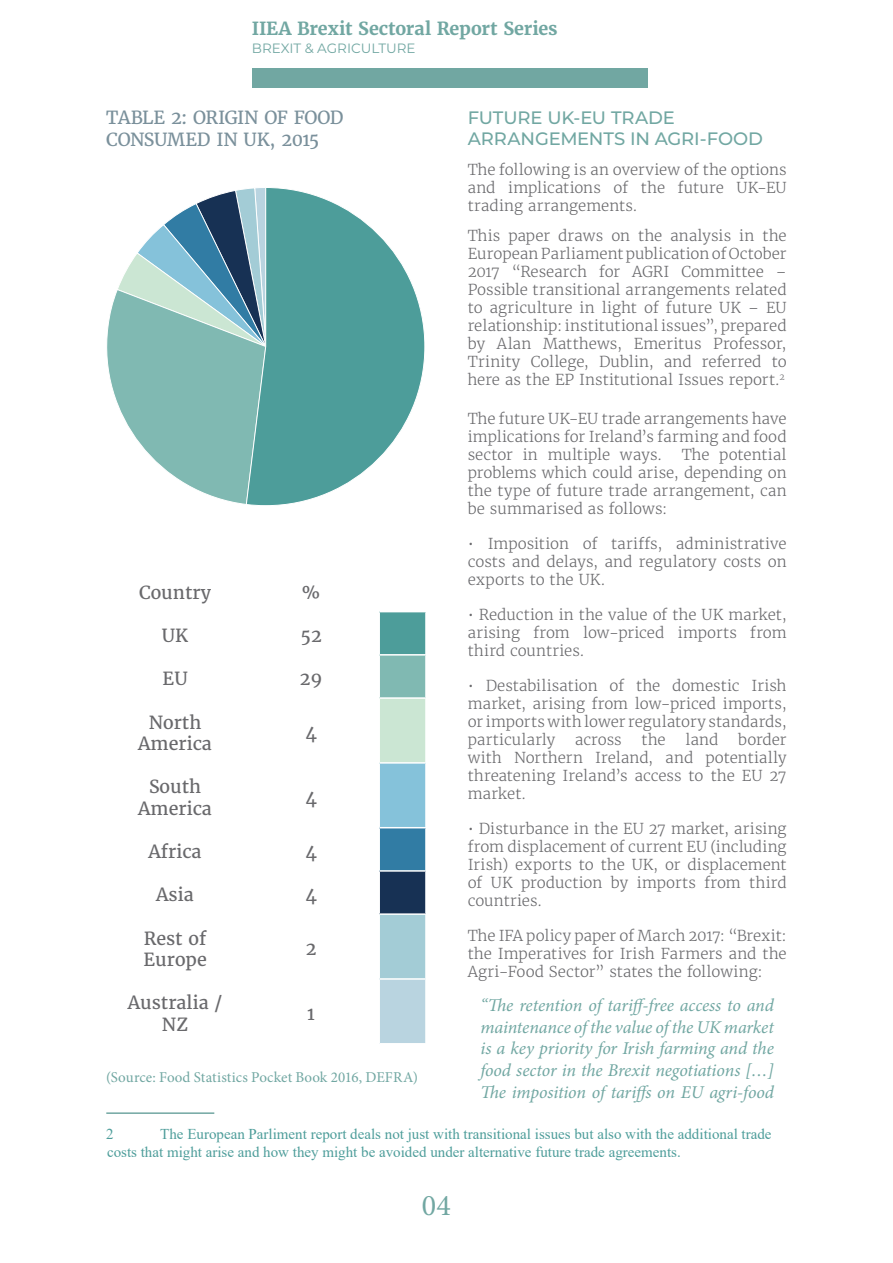
<style>
.page{position:relative;width:893px;height:1263px;background:#fff}
.page>*{position:absolute;margin:0;border:0;box-sizing:border-box;transform-origin:0 0}
.t1{font:30px "Minion Pro";color:#71a7a2}
.indented_qoutes_just{font:italic 18px/21.6px "Minion Pro";letter-spacing:-.01em;color:#71a7a2;text-align:justify}
.t2{font:18px/21.6px "Merriweather";color:#69696c;text-align:center}
.in_text_titles{font:500 18px/21.6px "Montserrat";letter-spacing:-.005em;color:#71a7a2}
.new_titles_tables{font:18px/21.6px "Merriweather";letter-spacing:-.02em;color:#7a909b}
.t3{font:700 18px "Merriweather";letter-spacing:-.005em;color:#71a7a2}
.Main_Body{font:300 15px/18px "Merriweather";color:#69696c;text-align:justify}
.in_text_titles-2{font:300 15px/18px "Merriweather";color:#69696c;text-align:justify}
.Footnote_text{font:15px/18px "Times New Roman";color:#4d9d9a}
.source_text{font:15px "Minion Pro";letter-spacing:.01em;color:#71a7a2}
.t4{font:13.5px "Montserrat";color:#71a7a2}
</style>
<div class="page">
<div style="left:252px;top:68px;width:395px;height:19px;background:#71a7a2"></div>
<hr style="left:106px;top:1112px;width:108px;height:2px;background:#71a7a2">
<div style="left:379px;top:612px;width:47px;height:43px;background:#4d9d9a"></div>
<div style="left:379px;top:655px;width:47px;height:43px;background:#80b9b2"></div>
<div style="left:379px;top:698px;width:47px;height:65px;background:#cbe6d3"></div>
<div style="left:379px;top:763px;width:47px;height:65px;background:#85c2da"></div>
<div style="left:379px;top:828px;width:47px;height:43px;background:#317ca4"></div>
<div style="left:379px;top:871px;width:47px;height:43px;background:#173154"></div>
<div style="left:379px;top:914px;width:47px;height:65px;background:#a3ccd6"></div>
<div style="left:379px;top:979px;width:47px;height:65px;background:#b9d4e0"></div>
<hr style="left:378px;top:612px;width:2px;height:42px;background:#fff">
<hr style="left:425px;top:612px;width:2px;height:42px;background:#fff">
<hr style="left:379px;top:654px;width:48px;height:2px;background:#fff">
<hr style="left:378px;top:656px;width:2px;height:41px;background:#fff">
<hr style="left:425px;top:656px;width:2px;height:41px;background:#fff">
<hr style="left:379px;top:697px;width:48px;height:2px;background:#fff">
<hr style="left:378px;top:699px;width:2px;height:63px;background:#fff">
<hr style="left:425px;top:699px;width:2px;height:63px;background:#fff">
<hr style="left:379px;top:762px;width:48px;height:2px;background:#fff">
<hr style="left:378px;top:764px;width:2px;height:63px;background:#fff">
<hr style="left:425px;top:764px;width:2px;height:63px;background:#fff">
<hr style="left:379px;top:827px;width:48px;height:1px;background:#fff">
<hr style="left:378px;top:828px;width:2px;height:42px;background:#fff">
<hr style="left:425px;top:828px;width:2px;height:42px;background:#fff">
<hr style="left:379px;top:870px;width:48px;height:2px;background:#fff">
<hr style="left:378px;top:872px;width:2px;height:41px;background:#fff">
<hr style="left:425px;top:872px;width:2px;height:41px;background:#fff">
<hr style="left:379px;top:913px;width:48px;height:2px;background:#fff">
<hr style="left:378px;top:915px;width:2px;height:63px;background:#fff">
<hr style="left:425px;top:915px;width:2px;height:63px;background:#fff">
<hr style="left:379px;top:978px;width:48px;height:2px;background:#fff">
<hr style="left:378px;top:980px;width:2px;height:63px;background:#fff">
<hr style="left:425px;top:980px;width:2px;height:63px;background:#fff">
<hr style="left:379px;top:1043px;width:48px;height:1px;background:#fff">
<svg style="left:107px;top:189px;width:138px;height:315px"></svg>
<svg style="left:245px;top:187px;width:180px;height:319px"></svg>
<p class="t3" style="left:252px;top:17px;width:307px">IIEA Brexit Sectoral Report Series</p>
<p class="t4" style="left:252px;top:39px;width:165px">BREXIT &amp; AGRICULTURE</p>
<p class="new_titles_tables" style="left:106px;top:107px;width:239px">TABLE 2: ORIGIN OF FOOD<br>CONSUMED IN UK, 2015</p>
<p class="t2" style="left:139px;top:582px;width:74px">Country</p>
<p class="t2" style="left:302px;top:582px;width:20px">%</p>
<p class="t2" style="left:162px;top:625px;width:28px">UK</p>
<p class="t2" style="left:300px;top:625px;width:23px">52</p>
<p class="t2" style="left:163px;top:668px;width:27px">EU</p>
<p class="t2" style="left:300px;top:668px;width:24px">29</p>
<p class="t2" style="left:138px;top:711px;width:75px">North<br>America</p>
<p class="t2" style="left:305px;top:722px;width:13px">4</p>
<p class="t2" style="left:138px;top:776px;width:75px">South<br>America</p>
<p class="t2" style="left:305px;top:787px;width:13px">4</p>
<p class="t2" style="left:148px;top:841px;width:55px">Africa</p>
<p class="t2" style="left:305px;top:841px;width:13px">4</p>
<p class="t2" style="left:156px;top:884px;width:39px">Asia</p>
<p class="t2" style="left:305px;top:884px;width:13px">4</p>
<p class="t2" style="left:143px;top:927px;width:65px;text-align:left">Rest of<br>Europe</p>
<p class="t2" style="left:306px;top:938px;width:12px">2</p>
<p class="t2" style="left:128px;top:992px;width:96px">Australia /<br>NZ</p>
<p class="t2" style="left:307px;top:1003px;width:9px">1</p>
<p class="source_text" style="left:106px;top:1067px;width:313px">(Source: Food Statistics Pocket Book 2016, DEFRA)</p>
<p class="in_text_titles" style="left:468px;top:106px;width:297px">FUTURE UK-EU TRADE<br>ARRANGEMENTS IN AGRI-FOOD</p>
<p class="in_text_titles-2" style="left:468px;top:161px;width:320px">The following is an overview of the options and implications of the future UK-EU trading arrangements.</p>
<p class="in_text_titles-2" style="left:468px;top:227px;width:320px">This paper draws on the analysis in the European Parliament publication of October 2017 “Research for AGRI Committee – Possible transitional arrangements related to agriculture in light of future UK – EU relationship: institutional issues”, prepared by Alan Matthews, Emeritus Professor, Trinity College, Dublin, and referred to here as the EP Institutional Issues report.<sup>2</sup></p>
<p class="Main_Body" style="left:468px;top:409px;width:320px">The future UK-EU trade arrangements have implications for Ireland’s farming and food sector in multiple ways.</p>
<p class="Main_Body" style="left:468px;top:445px;width:320px;text-indent:214px">The potential problems which could arise, depending on the type of future trade arrangement, can be summarised as follows:</p>
<p class="Main_Body" style="left:468px;top:534px;width:320px">• Imposition of tariffs, administrative costs and delays, and regulatory costs on exports to the UK.</p>
<p class="Main_Body" style="left:468px;top:605px;width:320px">• Reduction in the value of the UK market, arising from low-priced imports from third countries.</p>
<p class="Main_Body" style="left:468px;top:676px;width:320px">• Destabilisation of the domestic Irish market, arising from low-priced imports, or imports with lower regulatory standards, particularly</p>
<p class="Main_Body" style="left:575px;top:730px;width:48px">across</p>
<p class="Main_Body" style="left:642px;top:730px;width:26px">the</p>
<p class="Main_Body" style="left:686px;top:730px;width:34px">land</p>
<p class="Main_Body" style="left:468px;top:730px;width:320px;text-indent:270px">border with Northern Ireland, and potentially threatening Ireland’s access to the EU 27 market.</p>
<p class="Main_Body" style="left:468px;top:819px;width:320px">• Disturbance in the EU 27 market, arising from displacement of current EU (including Irish) exports to the UK, or displacement of UK production by imports from third countries.</p>
<p class="Main_Body" style="left:468px;top:926px;width:320px">The IFA policy paper of March 2017: “Brexit: the Imperatives for Irish Farmers and the Agri-Food Sector” states the following:</p>
<p class="indented_qoutes_just" style="left:480px;top:994px;width:295px">“The retention of tariff-free access to and maintenance of the value of the UK market is a key priority for Irish farming and the food sector in the Brexit negotiations […] The imposition of tariffs on EU agri-food</p>
<p class="Footnote_text" style="left:107px;top:1124px;width:666px;text-indent:53px">The European Parliment report deals not just with transitional issues but also with the additional trade costs that might arise and how they might be avoided under alternative future trade agreements.</p>
<p class="Footnote_text" style="left:106px;top:1124px;width:9px">2</p>
<p class="t1" style="left:422px;top:1185px;width:30px">04</p>
</div>
